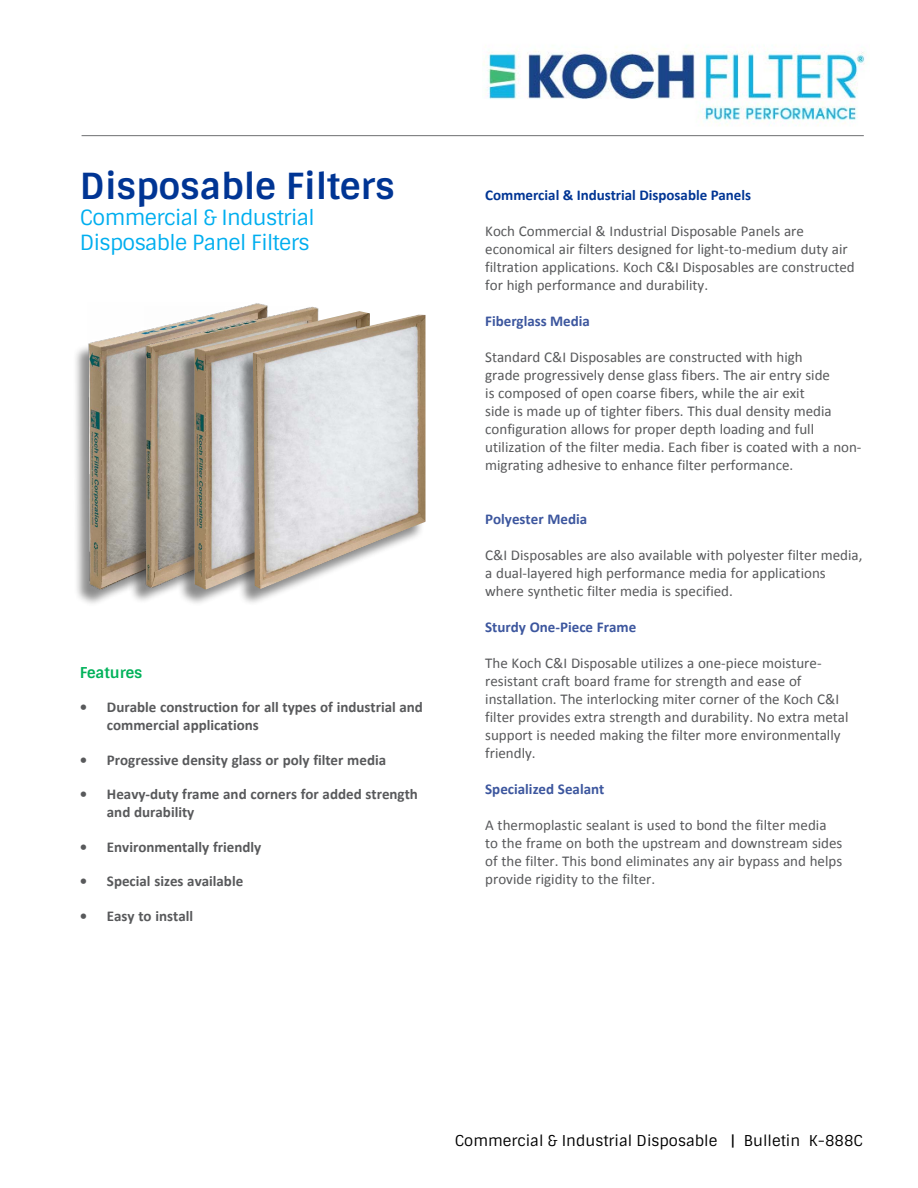
<style>
.page{position:relative;width:918px;height:1188px;background:#fff}
.page>*{position:absolute;margin:0;border:0;box-sizing:border-box;transform-origin:0 0}
.t1{font:700 36px "Sintony";color:#003594}
.t2{font:21px/25.2px "Sintony";letter-spacing:-.03em;color:#00aeef}
.t3{font:15px/18px "Calibri";color:#58595b}
.t4{font:700 15px/18px "Calibri";color:#58595b}
.t5{font:700 15px "Calibri";color:#3c569e}
.t6{font:15px "Sintony";color:#000}
.t7{font:700 15px "Calibri";color:#003594}
.t8{font:700 15px "Sintony";color:#00b25a}
</style>
<div class="page">
<img style="left:483px;top:45px;width:382px;height:81px">
<hr style="left:82px;top:135px;width:782px;height:1px;background:#6d6e71">
<div style="left:72px;top:306px;width:194px;height:301px;background:#000;opacity:.45"></div>
<img style="left:88px;top:303px;width:180px;height:288px">
<div style="left:128px;top:309px;width:188px;height:296px;background:#000;opacity:.45"></div>
<img style="left:144px;top:306px;width:174px;height:283px">
<div style="left:177px;top:313px;width:192px;height:294px;background:#000;opacity:.45"></div>
<img style="left:194px;top:311px;width:176px;height:279px">
<div style="left:235px;top:317px;width:189px;height:290px;background:#000;opacity:.45"></div>
<img style="left:253px;top:315px;width:172px;height:274px">
<h1 class="t1" style="left:80px;top:164px;width:316px">Disposable Filters</h1>
<h2 class="t2" style="left:80px;top:205px;width:236px">Commercial &amp; Industrial<br>Disposable Panel Filters</h2>
<p class="t8" style="left:80px;top:663px;width:64px">Features</p>
<p class="t4" style="left:107px;top:698px;width:318px;text-indent:-27px">• Durable construction for all types of industrial and commercial applications</p>
<p class="t4" style="left:80px;top:751px;width:308px">• Progressive density glass or poly filter media</p>
<p class="t4" style="left:107px;top:785px;width:313px;text-indent:-27px">• Heavy-duty frame and corners for added strength and durability</p>
<p class="t4" style="left:80px;top:838px;width:183px">• Environmentally friendly</p>
<p class="t4" style="left:80px;top:872px;width:165px">• Special sizes available</p>
<p class="t4" style="left:80px;top:907px;width:115px">• Easy to install</p>
<p class="t7" style="left:485px;top:186px;width:267px">Commercial &amp; Industrial Disposable Panels</p>
<p class="t3" style="left:485px;top:223px;width:371px">Koch Commercial &amp; Industrial Disposable Panels are economical air filters designed for light-to-medium duty air filtration applications. Koch C&amp;I Disposables are constructed for high performance and durability.</p>
<p class="t5" style="left:485px;top:312px;width:106px">Fiberglass Media</p>
<p class="t3" style="left:485px;top:349px;width:378px">Standard C&amp;I Disposables are constructed with high<br>grade progressively dense glass fibers. The air entry side<br>is composed of open coarse fibers, while the air exit<br>side is made up of tighter fibers. This dual density media configuration allows for proper depth loading and full utilization of the filter media. Each fiber is coated with a non&shy;migrating adhesive to enhance filter performance.</p>
<p class="t5" style="left:485px;top:510px;width:103px">Polyester Media</p>
<p class="t3" style="left:485px;top:547px;width:379px">C&amp;I Disposables are also available with polyester filter media, a dual-layered high performance media for applications where synthetic filter media is specified.</p>
<p class="t5" style="left:485px;top:618px;width:153px">Sturdy One-Piece Frame</p>
<p class="t3" style="left:485px;top:655px;width:365px">The Koch C&amp;I Disposable utilizes a one-piece moisture&shy;resistant craft board frame for strength and ease of installation. The interlocking miter corner of the Koch C&amp;I filter provides extra strength and durability. No extra metal support is needed making the filter more environmentally friendly.</p>
<p class="t5" style="left:485px;top:780px;width:121px">Specialized Sealant</p>
<p class="t3" style="left:485px;top:817px;width:359px">A thermoplastic sealant is used to bond the filter media to the frame on both the upstream and downstream sides of the filter. This bond eliminates any air bypass and helps provide rigidity to the filter.</p>
<p class="t6" style="left:455px;top:1131px;width:410px">Commercial &amp; Industrial Disposable | Bulletin K-888C</p>
</div>
